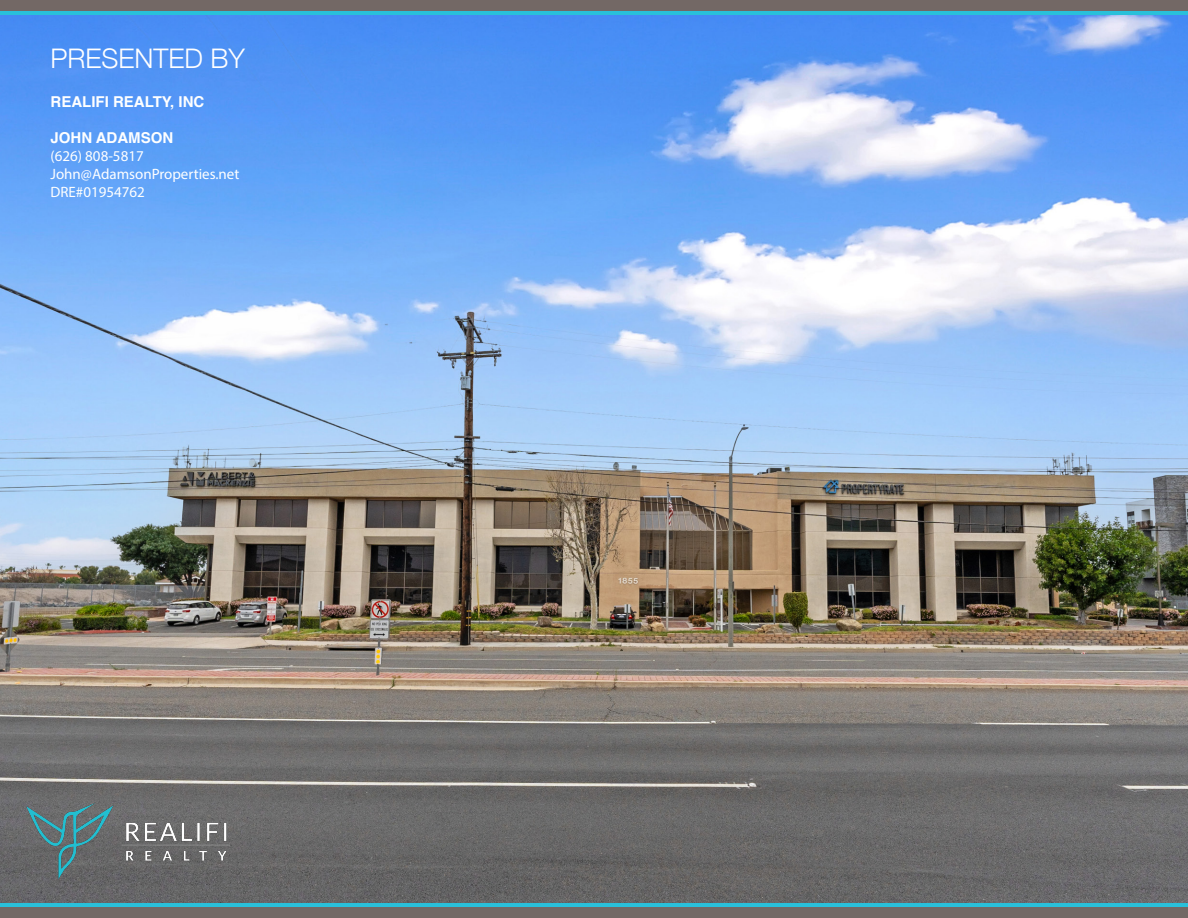
<style>
.page{position:relative;width:1188px;height:918px;background:#fff}
.page>*{position:absolute;margin:0;border:0;box-sizing:border-box;transform-origin:0 0}
.t1{font:300 27px "Helvetica Neue";color:#fff}
.t2{font:15px/18px "Myriad Pro";color:#fff}
.t3{font:700 15px "Helvetica";color:#fff}
</style>
<div class="page">
<img style="left:0;top:15px;width:1188px;height:888px">
<img style="left:25px;top:801px;width:208px;height:79px">
<div style="left:0;top:903px;width:1188px;height:15px;background:#29c0da"></div>
<div style="left:0;top:907px;width:1188px;height:11px;background:#736865"></div>
<div style="left:0;top:0;width:1188px;height:15px;background:#29c0da"></div>
<div style="left:0;top:0;width:1188px;height:11px;background:#736865"></div>
<p class="t1" style="left:51px;top:37px;width:196px">PRESENTED BY</p>
<p class="t3" style="left:51px;top:93px;width:155px">REALIFI REALTY, INC</p>
<p class="t3" style="left:51px;top:129px;width:124px">JOHN ADAMSON</p>
<p class="t2" style="left:51px;top:147px;width:95px">(626) 808-5817</p>
<p class="t2" style="left:51px;top:165px;width:190px">John@AdamsonProperties.net<br>DRE#01954762</p>
</div>
